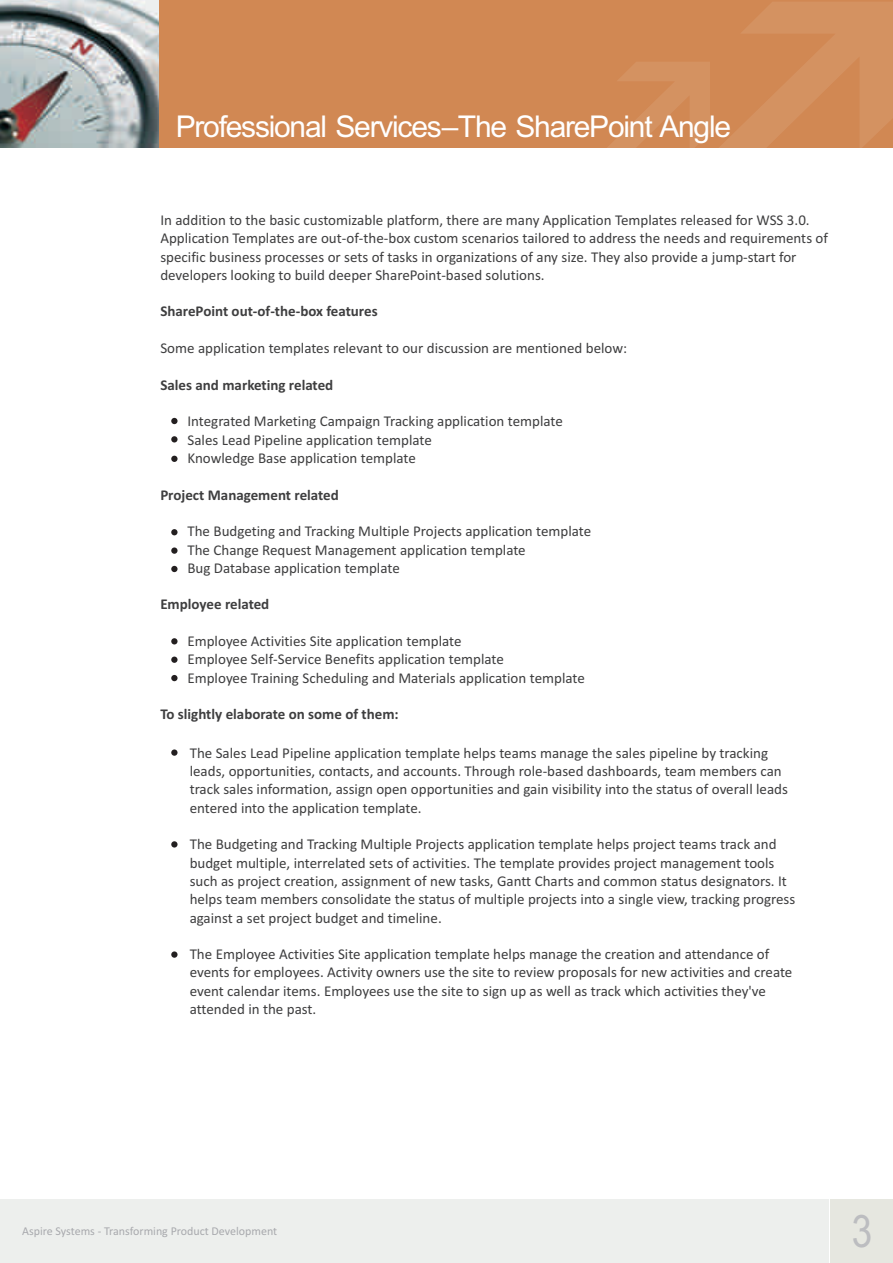
<style>
.page{position:relative;width:893px;height:1263px;background:#fff}
.page>*{position:absolute;margin:0;border:0;box-sizing:border-box;transform-origin:0 0}
.t1{font:45px "Arial Narrow";color:#bcbdc0}
.t2{font:30px "Arial";letter-spacing:-.04em;color:#fff}
.t3{font:15px/18.3px "Calibri";color:#3e3e3f}
.t4{font:700 15px "Calibri";color:#3e3e3f}
.t5{font:12px "Calibri";color:#a8a9ad}
</style>
<div class="page">
<img style="left:0;top:0;width:158px;height:148px">
<div style="left:0;top:1199px;width:893px;height:64px;background:#edefed"></div>
<div style="left:160px;top:0;width:733px;height:148px;background:#d18853"></div>
<svg style="left:607px;top:2px;width:286px;height:146px"></svg>
<div style="left:829px;top:1199px;width:64px;height:64px;background:#e6e7e0"></div>
<hr style="left:829px;top:1199px;width:1px;height:64px;background:#fff">
<div style="left:171px;top:418px;width:7px;height:6px;background:#231f20;border-radius:50%"></div>
<div style="left:171px;top:436px;width:7px;height:6px;background:#231f20;border-radius:50%"></div>
<div style="left:171px;top:456px;width:7px;height:6px;background:#231f20;border-radius:50%"></div>
<div style="left:171px;top:529px;width:7px;height:6px;background:#231f20;border-radius:50%"></div>
<svg style="left:171px;top:547px;width:7px;height:7px"></svg>
<div style="left:171px;top:566px;width:7px;height:6px;background:#231f20;border-radius:50%"></div>
<div style="left:171px;top:638px;width:7px;height:6px;background:#231f20;border-radius:50%"></div>
<div style="left:171px;top:656px;width:7px;height:7px;background:#231f20;border-radius:50%"></div>
<div style="left:171px;top:675px;width:7px;height:6px;background:#231f20;border-radius:50%"></div>
<svg style="left:171px;top:749px;width:7px;height:7px"></svg>
<div style="left:171px;top:841px;width:7px;height:6px;background:#231f20;border-radius:50%"></div>
<svg style="left:171px;top:951px;width:7px;height:7px"></svg>
<h2 class="t2" style="left:176px;top:115px;width:557px">Professional Services –The SharePoint Angle</h2>
<p class="t3" style="left:160px;top:212px;width:669px">In addition to the basic customizable platform, there are many Application Templates released for WSS 3.0.<br>Application Templates are out-of-the-box custom scenarios tailored to address the needs and requirements of specific business processes or sets of tasks in organizations of any size. They also provide a jump-start for developers looking to build deeper SharePoint-based solutions.</p>
<p class="t4" style="left:160px;top:305px;width:219px">SharePoint out-of-the-box features</p>
<p class="t3" style="left:160px;top:340px;width:468px">Some application templates relevant to our discussion are mentioned below:</p>
<p class="t4" style="left:160px;top:378px;width:174px">Sales and marketing related</p>
<p class="t3" style="left:187px;top:413px;width:377px">Integrated Marketing Campaign Tracking application template<br>Sales Lead Pipeline application template<br>Knowledge Base application template</p>
<p class="t4" style="left:160px;top:488px;width:180px">Project Management related</p>
<p class="t3" style="left:187px;top:523px;width:405px">The Budgeting and Tracking Multiple Projects application template<br>The Change Request Management application template<br>Bug Database application template</p>
<p class="t4" style="left:160px;top:598px;width:110px">Employee related</p>
<p class="t3" style="left:187px;top:633px;width:399px">Employee Activities Site application template<br>Employee Self-Service Benefits application template<br>Employee Training Scheduling and Materials application template</p>
<p class="t4" style="left:160px;top:708px;width:240px">To slightly elaborate on some of them:</p>
<p class="t3" style="left:190px;top:745px;width:600px">The Sales Lead Pipeline application template helps teams manage the sales pipeline by tracking leads, opportunities, contacts, and accounts. Through role-based dashboards, team members can track sales information, assign open opportunities and gain visibility into the status of overall leads entered into the application template.</p>
<p class="t3" style="left:190px;top:836px;width:607px">The Budgeting and Tracking Multiple Projects application template helps project teams track and budget multiple, interrelated sets of activities. The template provides project management tools such as project creation, assignment of new tasks, Gantt Charts and common status designators. It helps team members consolidate the status of multiple projects into a single view, tracking progress against a set project budget and timeline.</p>
<p class="t3" style="left:190px;top:946px;width:604px">The Employee Activities Site application template helps manage the creation and attendance of events for employees. Activity owners use the site to review proposals for new activities and create event calendar items. Employees use the site to sign up as well as track which activities they've attended in the past.</p>
<p class="t5" style="left:22px;top:1226px;width:257px">Aspire Systems - Transforming Product Development</p>
<h1 class="t1" style="left:852px;top:1214px;width:22px">3</h1>
</div>
